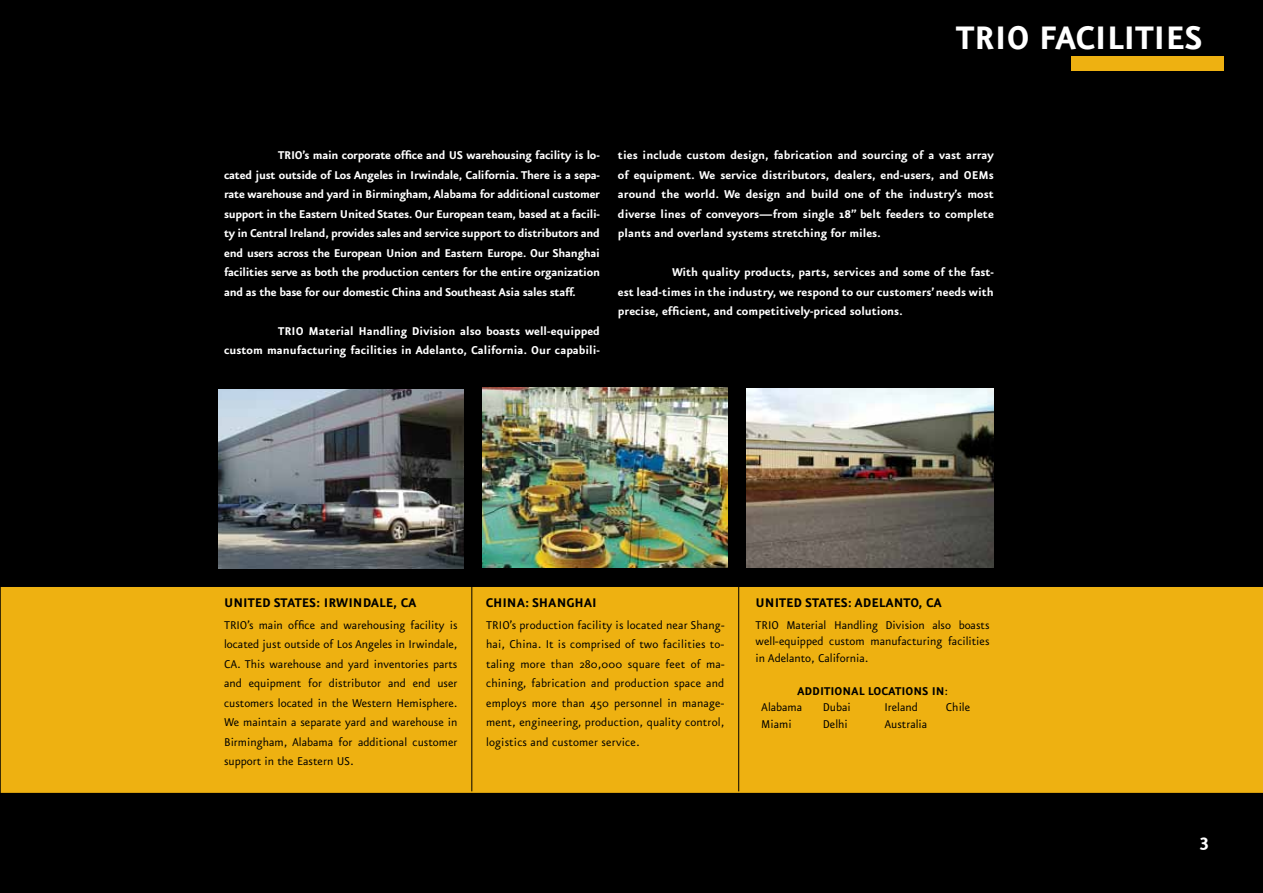
<style>
.page{position:relative;width:1263px;height:893px;background:#000}
.page>*{position:absolute;margin:0;border:0;box-sizing:border-box;transform-origin:0 0}
.t1{font:700 39px "Eureka Sans Pro";color:#fff}
.t2{font:700 21px "Eureka Sans Pro";color:#fff}
.t3{font:700 15px "Eureka Sans Pro";color:#000}
.t4{font:700 13.5px/19.5px "Eureka Sans Pro";color:#fff;text-align:justify}
.t5{font:13.5px/19.5px "Eureka Sans Pro";color:#000;text-align:justify}
.t6{font:700 13.5px/16.5px "Eureka Sans Pro";color:#000}
.s1{font-weight:400}
</style>
<div class="page">
<div style="left:1px;top:587px;width:1262px;height:206px;background:#eeb111"></div>
<div style="left:1071px;top:47px;width:153px;height:24px;background:#eeb111"></div>
<div style="left:0;top:21px;width:1224px;height:34px;background:#000"></div>
<img style="left:218px;top:389px;width:245px;height:179px">
<img style="left:747px;top:388px;width:247px;height:179px">
<img style="left:482px;top:387px;width:246px;height:180px">
<hr style="left:471px;top:587px;width:1px;height:204px;background:#000">
<hr style="left:738px;top:587px;width:1px;height:204px;background:#000">
<h1 class="t1" style="left:956px;top:17px;width:248px">TRIO FACILITIES</h1>
<p class="t4" style="left:224px;top:146px;width:377px;text-indent:54px">TRIO’s main corporate office and US warehousing facility is lo&shy;cated just outside of Los Angeles in Irwindale, California. There is a sepa&shy;rate warehouse and yard in Birmingham, Alabama for additional customer support in the Eastern United States. Our European team, based at a facili&shy;ty in Central Ireland, provides sales and service support to distributors and end users across the European Union and Eastern Europe. Our Shanghai facilities serve as both the production centers for the entire organization and as the base for our domestic China and Southeast Asia sales staff.</p>
<p class="t4" style="left:224px;top:321px;width:377px;text-align:right">TRIO Material Handling Division also boasts well-equipped<br>custom manufacturing facilities in Adelanto, California. Our capabili-</p>
<p class="t4" style="left:618px;top:146px;width:377px">ties include custom design, fabrication and sourcing of a vast array of equipment. We service distributors, dealers, end-users, and OEMs around the world. We design and build one of the industry’s most diverse lines of conveyors—from single 18” belt feeders to complete plants and overland systems stretching for miles.</p>
<p class="t4" style="left:618px;top:263px;width:377px;text-indent:54px">With quality products, parts, services and some of the fast&shy;est lead-times in the industry, we respond to our customers’ needs with precise, efficient, and competitively-priced solutions.</p>
<p class="t3" style="left:224px;top:594px;width:194px">UNITED STATES: IRWINDALE, CA</p>
<p class="t3" style="left:486px;top:594px;width:113px">CHINA: SHANGHAI</p>
<p class="t3" style="left:756px;top:594px;width:188px">UNITED STATES: ADELANTO, CA</p>
<p class="t5" style="left:486px;top:615px;width:240px">TRIO’s production facility is located near Shang&shy;hai, China. It is comprised of two facilities to&shy;taling more than 280,000 square feet of ma&shy;chining, fabrication and production space and employs more than 450 personnel in manage&shy;ment, engineering, production, quality control, logistics and customer service.</p>
<p class="t5" style="left:756px;top:617px;width:235px;line-height:16.5px">TRIO Material Handling Division also boasts well-equipped custom manufacturing facilities in Adelanto, California.</p>
<p class="t5" style="left:224px;top:615px;width:235px">TRIO’s main office and warehousing facility is located just outside of Los Angeles in Irwindale, CA. This warehouse and yard inventories parts and equipment for distributor and end user customers located in the Western Hemisphere.<br>We maintain a separate yard and warehouse in Birmingham, Alabama for additional customer support in the Eastern US.</p>
<p class="t6" style="left:761px;top:683px;width:188px;text-indent:36px">ADDITIONAL LOCATIONS IN<span class="s1">:<br>Alabama<br>Miami</span></p>
<p class="t5" style="left:823px;top:699px;width:30px;line-height:16.5px">Dubai<br>Delhi</p>
<p class="t5" style="left:884px;top:699px;width:44px;line-height:16.5px">Ireland<br>Australia</p>
<p class="t5" style="left:946px;top:698px;width:26px">Chile</p>
<h2 class="t2" style="left:1199px;top:829px;width:11px">3</h2>
</div>
